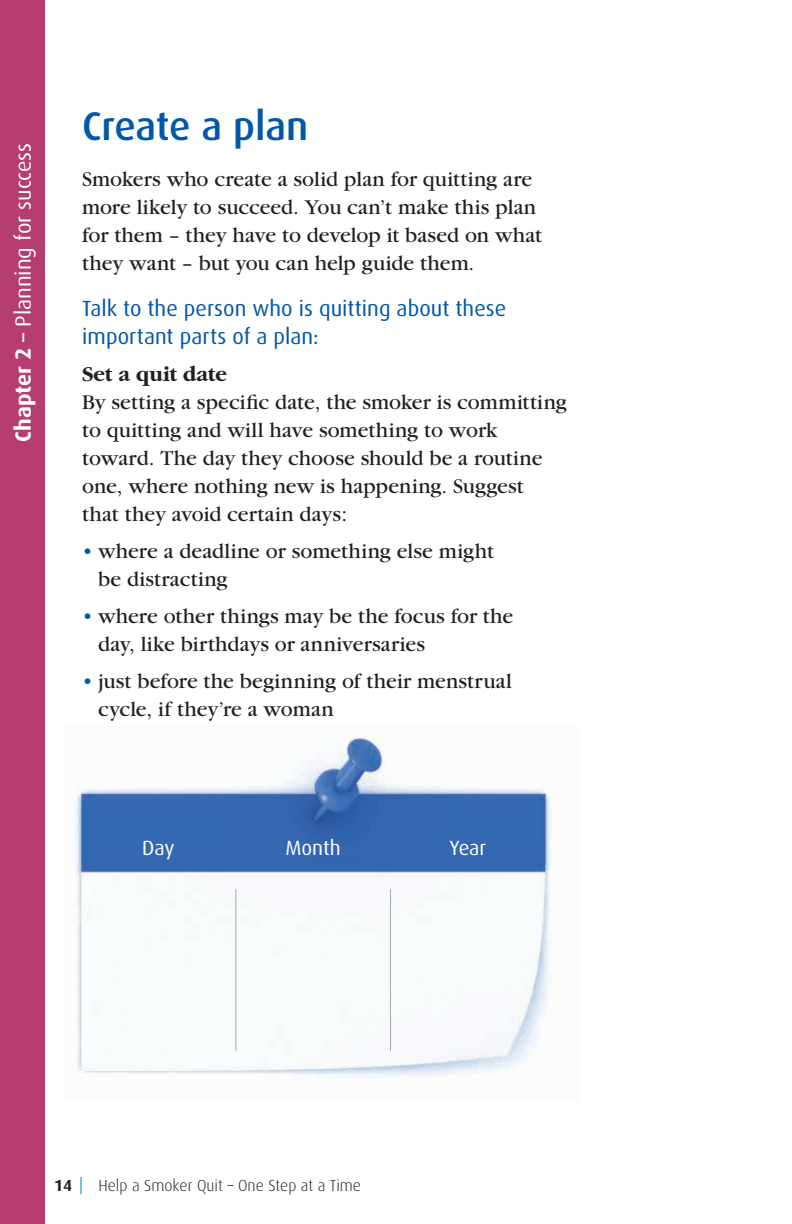
<style>
.page{position:relative;width:792px;height:1224px;background:#fff}
.page>*{position:absolute;margin:0;border:0;box-sizing:border-box;transform-origin:0 0}
.t1{font:500 40px "Dax";letter-spacing:-.005em;color:#0157a8}
.t2{font:22px/28px "Garamond";color:#231f20}
.t3{font:22px/28px "Dax";letter-spacing:.005em;color:#0157a8}
.t4{font:22px "Dax";color:#fff}
.t5{font:700 22px "Garamond";color:#231f20}
.t6{font:20.6px "Dax";color:#fff}
.t7{font:300 16px "Dax";color:#231f20}
.t8{font:700 16px "Dax";color:#231f20}
.s1{font-weight:700}
.s2{font-weight:500}
.s3{color:#0157a8}
</style>
<div class="page">
<svg style="left:80px;top:1177px;width:2px;height:17px"></svg>
<div style="left:0;top:0;width:45px;height:1224px;background:#b53d70"></div>
<img style="left:75px;top:737px;width:481px;height:342px">
<hr style="left:235px;top:889px;width:1px;height:162px;background:#a8a9ad">
<hr style="left:390px;top:889px;width:1px;height:162px;background:#a8a9ad">
<p class="t4" style="left:11px;top:442px;width:300px;rotate:-90deg"><span class="s1">Chapter 2</span> <span class="s2">–</span> Planning for success</p>
<h1 class="t1" style="left:82px;top:103px;width:228px">Create a plan</h1>
<p class="t2" style="left:82px;top:165px;width:462px">Smokers who create a solid plan for quitting are more likely to succeed. You can’t make this plan for them – they have to develop it based on what they want – but you can help guide them.</p>
<p class="t3" style="left:82px;top:294px;width:426px">Talk to the person who is quitting about these important parts of a plan:</p>
<p class="t5" style="left:82px;top:362px;width:146px">Set a quit date</p>
<p class="t2" style="left:82px;top:388px;width:486px">By setting a specific date, the smoker is committing to quitting and will have something to work toward. The day they choose should be a routine one, where nothing new is happening. Suggest<br>that they avoid certain days:</p>
<p class="t2" style="left:98px;top:537px;width:397px;text-indent:-16px"><span class="s3">•</span> where a deadline or something else might be distracting</p>
<p class="t2" style="left:98px;top:602px;width:417px;text-indent:-16px"><span class="s3">•</span> where other things may be the focus for the day, like birthdays or anniversaries</p>
<p class="t2" style="left:98px;top:667px;width:415px;text-indent:-16px"><span class="s3">•</span> just before the beginning of their menstrual cycle, if they’re a woman</p>
<p class="t6" style="left:142px;top:837px;width:34px">Day</p>
<p class="t6" style="left:286px;top:837px;width:57px">Month</p>
<p class="t6" style="left:450px;top:837px;width:38px">Year</p>
<p class="t8" style="left:54px;top:1177px;width:20px">14</p>
<p class="t7" style="left:98px;top:1177px;width:264px">Help a Smoker Quit – One Step at a Time</p>
</div>
